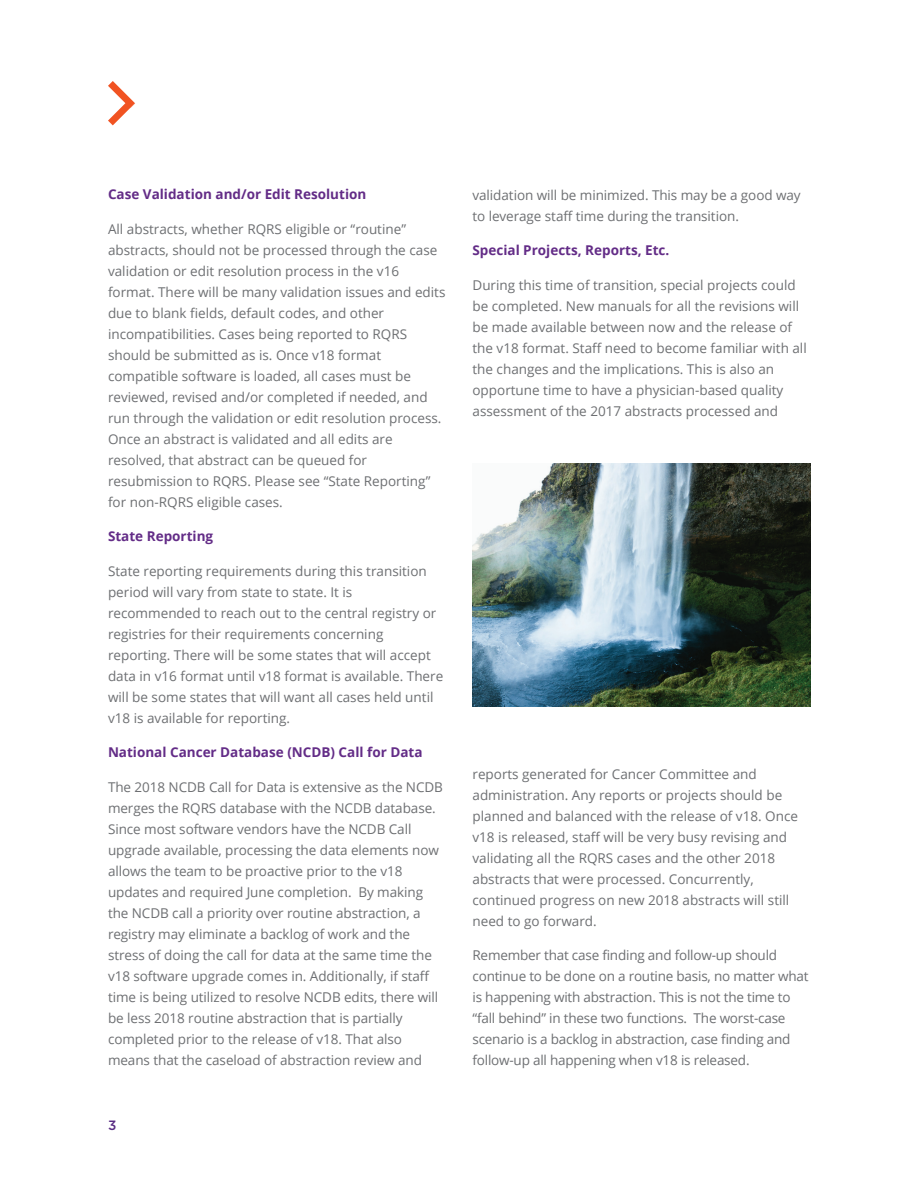
<style>
.page{position:relative;width:918px;height:1188px;background:#fff}
.page>*{position:absolute;margin:0;border:0;box-sizing:border-box;transform-origin:0 0}
.t1{font:13.5px/21px "Open Sans";color:#6d6f72}
.t2{font:700 13.5px "Open Sans";color:#632c87}
.t3{font:500 13.5px "Gotham";color:#592d83}
</style>
<div class="page">
<svg style="left:108px;top:81px;width:27px;height:44px"></svg>
<img style="left:472px;top:463px;width:338px;height:243px">
<p class="t2" style="left:108px;top:185px;width:260px">Case Validation and/or Edit Resolution</p>
<p class="t1" style="left:108px;top:218px;width:339px">All abstracts, whether RQRS eligible or “routine” abstracts, should not be processed through the case validation or edit resolution process in the v16 format. There will be many validation issues and edits due to blank fields, default codes, and other incompatibilities. Cases being reported to RQRS should be submitted as is. Once v18 format compatible software is loaded, all cases must be reviewed, revised and/or completed if needed, and run through the validation or edit resolution process.<br>Once an abstract is validated and all edits are resolved, that abstract can be queued for resubmission to RQRS. Please see “State Reporting” for non-RQRS eligible cases.</p>
<p class="t2" style="left:108px;top:527px;width:107px">State Reporting</p>
<p class="t1" style="left:108px;top:560px;width:337px">State reporting requirements during this transition period will vary from state to state. It is recommended to reach out to the central registry or registries for their requirements concerning reporting. There will be some states that will accept data in v16 format until v18 format is available. There will be some states that will want all cases held until v18 is available for reporting.</p>
<p class="t2" style="left:108px;top:743px;width:316px">National Cancer Database (NCDB) Call for Data</p>
<p class="t1" style="left:108px;top:776px;width:337px">The 2018 NCDB Call for Data is extensive as the NCDB merges the RQRS database with the NCDB database.<br>Since most software vendors have the NCDB Call upgrade available, processing the data elements now allows the team to be proactive prior to the v18 updates and required June completion. By making the NCDB call a priority over routine abstraction, a registry may eliminate a backlog of work and the stress of doing the call for data at the same time the v18 software upgrade comes in. Additionally, if staff time is being utilized to resolve NCDB edits, there will be less 2018 routine abstraction that is partially completed prior to the release of v18. That also means that the caseload of abstraction review and</p>
<p class="t3" style="left:108px;top:1117px;width:10px">3</p>
<p class="t1" style="left:472px;top:184px;width:330px">validation will be minimized. This may be a good way to leverage staff time during the transition.</p>
<p class="t2" style="left:472px;top:241px;width:198px">Special Projects, Reports, Etc.</p>
<p class="t1" style="left:472px;top:274px;width:336px">During this time of transition, special projects could be completed. New manuals for all the revisions will be made available between now and the release of the v18 format. Staff need to become familiar with all the changes and the implications. This is also an opportune time to have a physician-based quality assessment of the 2017 abstracts processed and</p>
<p class="t1" style="left:472px;top:763px;width:327px">reports generated for Cancer Committee and administration. Any reports or projects should be planned and balanced with the release of v18. Once v18 is released, staff will be very busy revising and validating all the RQRS cases and the other 2018 abstracts that were processed. Concurrently, continued progress on new 2018 abstracts will still need to go forward.</p>
<p class="t1" style="left:472px;top:945px;width:338px">Remember that case finding and follow-up should continue to be done on a routine basis, no matter what is happening with abstraction. This is not the time to “fall behind” in these two functions. The worst-case scenario is a backlog in abstraction, case finding and follow-up all happening when v18 is released.</p>
</div>
